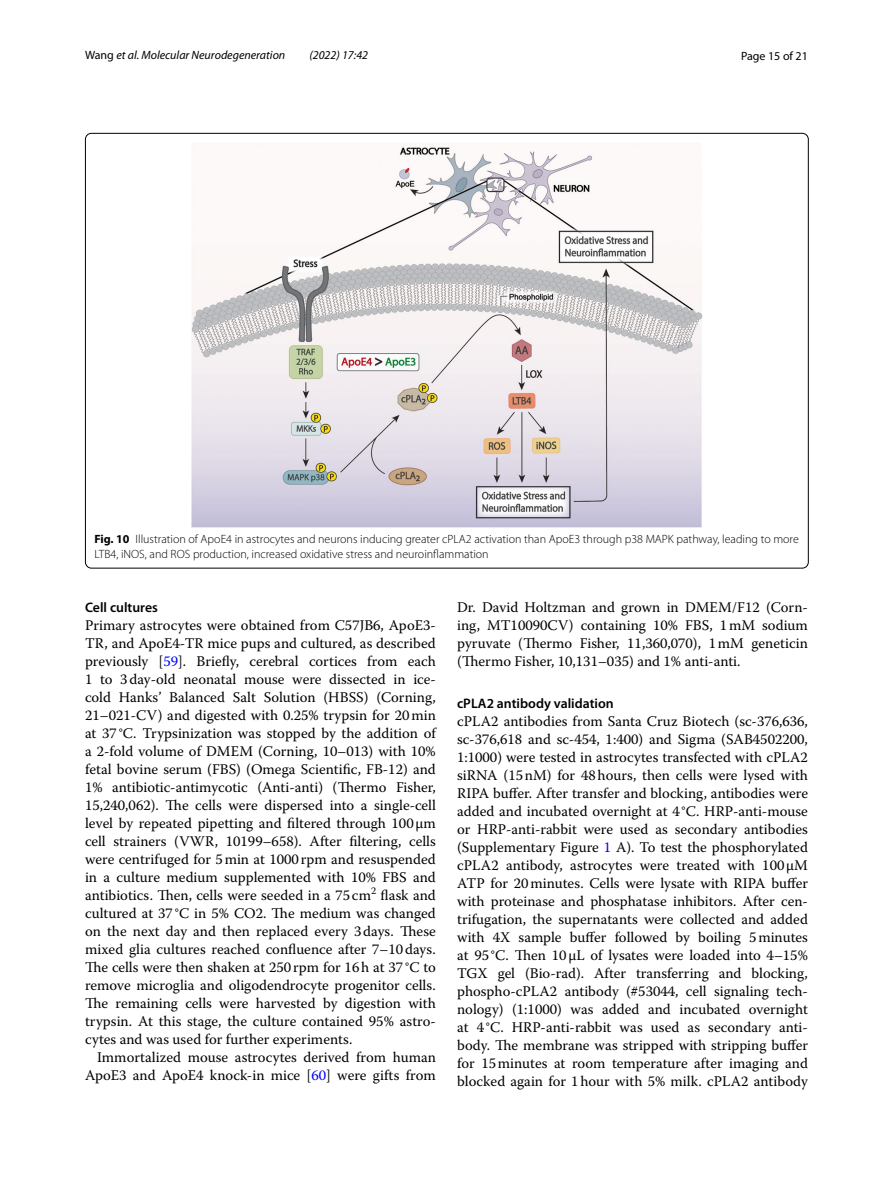
<style>
.page{position:relative;width:893px;height:1187px;background:#fff}
.page>*{position:absolute;margin:0;border:0;box-sizing:border-box;transform-origin:0 0}
.t1{font:14.7px/18px "Warnock Pro";color:#000;text-align:justify}
.t2{font:600 13.8px "Myriad Pro";color:#000}
.t3{font:300 12px/15px "Myriad Pro";color:#000}
.t4{font:italic 12px "Myriad Pro";color:#000}
.t5{font:12px "Myriad Pro";color:#000}
.s1{font-style:normal}
.s2{font-weight:700}
.s3{color:#00f}
</style>
<div class="page">
<img style="left:192px;top:145px;width:510px;height:382px">
<p class="t4" style="left:85px;top:48px;width:202px"><span class="s1">Wang</span> et al. Molecular Neurodegeneration</p>
<p class="t4" style="left:309px;top:48px;width:60px">(2022) 17:42</p>
<p class="t5" style="left:741px;top:48px;width:68px">Page 15 of 21</p>
<p class="t3" style="left:94px;top:531px;width:706px"><span class="s2">Fig. 10</span> Illustration of ApoE4 in astrocytes and neurons inducing greater cPLA2 activation than ApoE3 through p38 MAPK pathway, leading to more<br>LTB4, iNOS, and ROS production, increased oxidative stress and neuroinflammation</p>
<p class="t2" style="left:85px;top:598px;width:74px">Cell cultures</p>
<p class="t1" style="left:85px;top:615px;width:352px">Primary astrocytes were obtained from C57JB6, ApoE3- TR, and ApoE4-TR mice pups and cultured, as described previously [<span class="s3">59</span>]. Briefly, cerebral cortices from each 1 to 3day-old neonatal mouse were dissected in ice&shy;cold Hanks’ Balanced Salt Solution (HBSS) (Corning, 21–021-CV) and digested with 0.25% trypsin for 20min at 37°C. Trypsinization was stopped by the addition of a 2-fold volume of DMEM (Corning, 10–013) with 10% fetal bovine serum (FBS) (Omega Scientific, FB-12) and 1% antibiotic-antimycotic (Anti-anti) (Thermo Fisher, 15,240,062). The cells were dispersed into a single-cell level by repeated pipetting and filtered through 100μm cell strainers (VWR, 10199–658). After filtering, cells were centrifuged for 5min at 1000rpm and resuspended in a culture medium supplemented with 10% FBS and antibiotics. Then, cells were seeded in a 75 -cm<sup>2</sup> flask and cultured at 37°C in 5% CO2. The medium was changed on the next day and then replaced every 3days. These mixed glia cultures reached confluence after 7–10days.<br>The cells were then shaken at 250 rpm for 16h at 37°C to remove microglia and oligodendrocyte progenitor cells.<br>The remaining cells were harvested by digestion with trypsin. At this stage, the culture contained 95% astro&shy;cytes and was used for further experiments.</p>
<p class="t1" style="left:85px;top:1047px;width:352px;text-align:right">Immortalized mouse astrocytes derived from human<br>ApoE3 and ApoE4 knock-in mice [<span class="s3">60</span>] were gifts from</p>
<p class="t1" style="left:457px;top:597px;width:352px">Dr. David Holtzman and grown in DMEM/F12 (Corn&shy;ing, MT10090CV) containing 10% FBS, 1mM sodium pyruvate (Thermo Fisher, 11,360,070), 1mM geneticin (Thermo Fisher, 10,131–035) and 1% anti-anti.</p>
<p class="t2" style="left:457px;top:694px;width:158px">cPLA2 antibody validation</p>
<p class="t1" style="left:457px;top:712px;width:352px">cPLA2 antibodies from Santa Cruz Biotech (sc-376,636, sc-376,618 and sc-454, 1:400) and Sigma (SAB4502200, 1:1000) were tested in astrocytes transfected with cPLA2 siRNA (15nM) for 48hours, then cells were lysed with RIPA buffer. After transfer and blocking, antibodies were added and incubated overnight at 4°C. HRP-anti-mouse or HRP-anti-rabbit were used as secondary antibodies (Supplementary Figure <span class="s3">1</span> A). To test the phosphorylated cPLA2 antibody, astrocytes were treated with 100μM ATP for 20minutes. Cells were lysate with RIPA buffer with proteinase and phosphatase inhibitors. After cen&shy;trifugation, the supernatants were collected and added with 4X sample buffer followed by boiling 5minutes at 95°C. Then 10μL of lysates were loaded into 4–15% TGX gel (Bio-rad). After transferring and blocking, phospho-cPLA2 antibody (#53044, cell signaling tech&shy;nology) (1:1000) was added and incubated overnight at 4°C. HRP-anti-rabbit was used as secondary anti&shy;body. The membrane was stripped with stripping buffer for 15minutes at room temperature after imaging and blocked again for 1hour with 5% milk. cPLA2 antibody</p>
</div>
